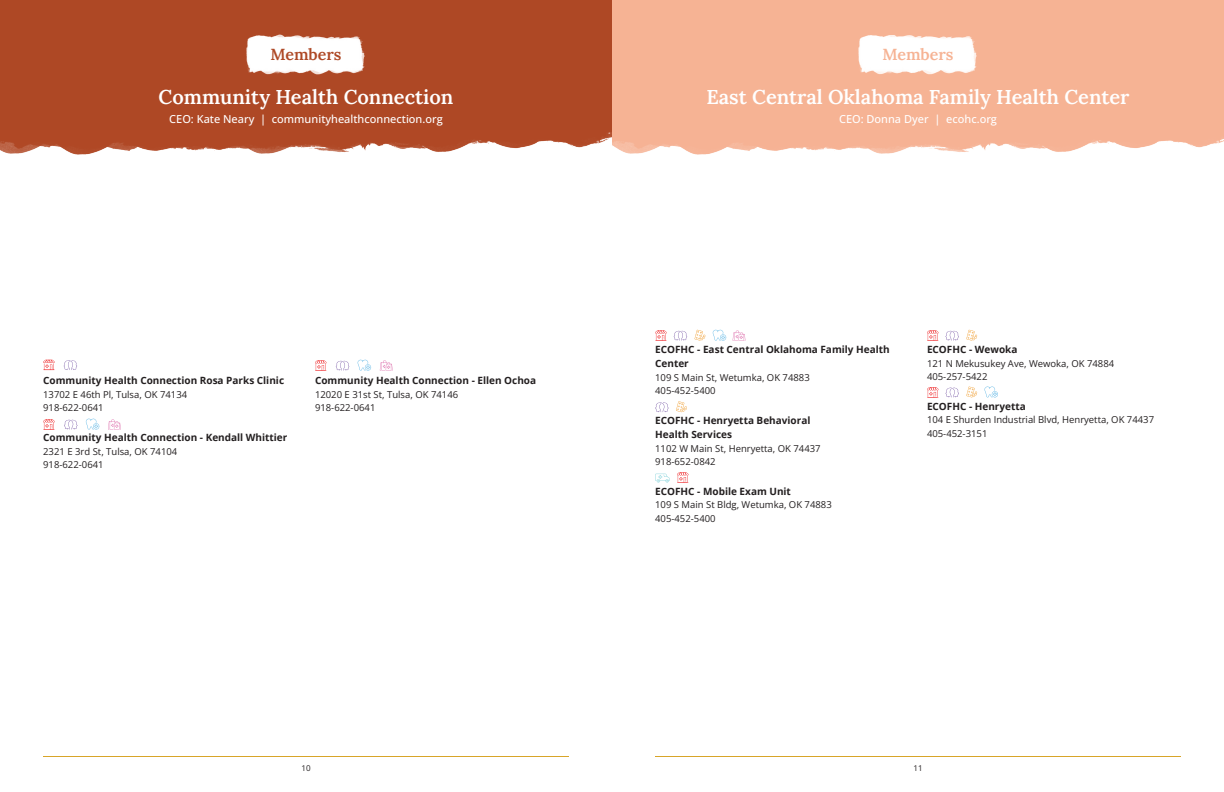
<style>
.page{position:relative;width:1224px;height:792px;background:#fff}
.page>*{position:absolute;margin:0;border:0;box-sizing:border-box;transform-origin:0 0}
.Heading_Health_Center_Page{font:600 20px "Lora";color:#fff}
.Sub_Heading{font:600 16px "Lora";color:#f6b394}
.Sub_Heading-2{font:600 16px "Lora";color:#ae4825}
.Heading_Health_Center_Page-2{font:500 11px "Open Sans";color:#fff}
.Health_Center_Body{font:700 10px/14px "Open Sans";color:#231f20}
.Health_Center_Body-2{font:9.5px/13.5px "Open Sans";color:#231f20}
.t1{font:8px "Open Sans";color:#231f20}
</style>
<div class="page">
<div style="left:612px;top:0;width:612px;height:131px;background:#f6b394"></div>
<img style="left:858px;top:36px;width:119px;height:39px">
<img style="left:0;top:131px;width:1224px;height:24px">
<div style="left:0;top:0;width:612px;height:131px;background:#ae4825"></div>
<img style="left:246px;top:34px;width:119px;height:41px">
<svg style="left:86px;top:419px;width:13px;height:11px"></svg>
<svg style="left:64px;top:419px;width:13px;height:11px"></svg>
<svg style="left:64px;top:360px;width:13px;height:10px"></svg>
<svg style="left:43px;top:360px;width:12px;height:11px"></svg>
<svg style="left:43px;top:419px;width:12px;height:11px"></svg>
<svg style="left:946px;top:331px;width:13px;height:10px"></svg>
<svg style="left:927px;top:330px;width:12px;height:11px"></svg>
<svg style="left:966px;top:330px;width:11px;height:11px"></svg>
<svg style="left:985px;top:387px;width:13px;height:10px"></svg>
<svg style="left:946px;top:387px;width:13px;height:10px"></svg>
<svg style="left:927px;top:387px;width:12px;height:11px"></svg>
<svg style="left:966px;top:387px;width:11px;height:10px"></svg>
<svg style="left:655px;top:402px;width:14px;height:10px"></svg>
<svg style="left:676px;top:401px;width:11px;height:11px"></svg>
<svg style="left:108px;top:419px;width:13px;height:10px"></svg>
<svg style="left:358px;top:360px;width:13px;height:11px"></svg>
<svg style="left:336px;top:360px;width:13px;height:11px"></svg>
<svg style="left:315px;top:360px;width:12px;height:11px"></svg>
<svg style="left:380px;top:360px;width:13px;height:10px"></svg>
<svg style="left:713px;top:330px;width:13px;height:11px"></svg>
<svg style="left:674px;top:331px;width:13px;height:10px"></svg>
<svg style="left:655px;top:330px;width:12px;height:11px"></svg>
<svg style="left:695px;top:330px;width:10px;height:11px"></svg>
<svg style="left:733px;top:330px;width:12px;height:11px"></svg>
<hr style="left:43px;top:756px;width:526px;height:1px;background:#d8a529">
<hr style="left:655px;top:756px;width:526px;height:1px;background:#d8a529">
<svg style="left:677px;top:472px;width:12px;height:11px"></svg>
<svg style="left:655px;top:474px;width:15px;height:8px"></svg>
<p class="Sub_Heading-2" style="left:270px;top:42px;width:73px">Members</p>
<p class="Heading_Health_Center_Page" style="left:159px;top:81px;width:296px">Community Health Connection</p>
<p class="Heading_Health_Center_Page-2" style="left:169px;top:111px;width:275px">CEO: Kate Neary | communityhealthconnection.org</p>
<p class="Health_Center_Body" style="left:43px;top:373px;width:242px">Community Health Connection Rosa Parks Clinic</p>
<p class="Health_Center_Body-2" style="left:43px;top:387px;width:146px">13702 E 46th Pl, Tulsa, OK 74134<br>918-622-0641</p>
<p class="Health_Center_Body" style="left:43px;top:430px;width:246px">Community Health Connection - Kendall Whittier</p>
<p class="Health_Center_Body-2" style="left:43px;top:444px;width:136px">2321 E 3rd St, Tulsa, OK 74104<br>918-622-0641</p>
<p class="Health_Center_Body" style="left:315px;top:373px;width:223px">Community Health Connection - Ellen Ochoa</p>
<p class="Health_Center_Body-2" style="left:315px;top:387px;width:145px">12020 E 31st St, Tulsa, OK 74146<br>918-622-0641</p>
<p class="Sub_Heading" style="left:882px;top:42px;width:73px">Members</p>
<p class="Heading_Health_Center_Page" style="left:706px;top:81px;width:425px">East Central Oklahoma Family Health Center</p>
<p class="Heading_Health_Center_Page-2" style="left:839px;top:111px;width:159px">CEO: Donna Dyer | ecohc.org</p>
<p class="Health_Center_Body" style="left:655px;top:342px;width:236px">ECOFHC - East Central Oklahoma Family Health<br>Center</p>
<p class="Health_Center_Body-2" style="left:655px;top:370px;width:156px">109 S Main St, Wetumka, OK 74883<br>405-452-5400</p>
<p class="Health_Center_Body" style="left:655px;top:413px;width:157px">ECOFHC - Henryetta Behavioral<br>Health Services</p>
<p class="Health_Center_Body-2" style="left:655px;top:441px;width:167px">1102 W Main St, Henryetta, OK 74437<br>918-652-0842</p>
<p class="Health_Center_Body" style="left:655px;top:484px;width:137px">ECOFHC - Mobile Exam Unit</p>
<p class="Health_Center_Body-2" style="left:655px;top:498px;width:178px">109 S Main St Bldg, Wetumka, OK 74883<br>405-452-5400</p>
<p class="Health_Center_Body" style="left:927px;top:342px;width:92px">ECOFHC - Wewoka</p>
<p class="Health_Center_Body-2" style="left:927px;top:356px;width:189px">121 N Mekusukey Ave, Wewoka, OK 74884<br>405-257-5422</p>
<p class="Health_Center_Body" style="left:927px;top:399px;width:100px">ECOFHC - Henryetta</p>
<p class="Health_Center_Body-2" style="left:927px;top:413px;width:229px">104 E Shurden Industrial Blvd, Henryetta, OK 74437<br>405-452-3151</p>
<p class="t1" style="left:301px;top:762px;width:11px">10</p>
<p class="t1" style="left:913px;top:762px;width:11px">11</p>
</div>
